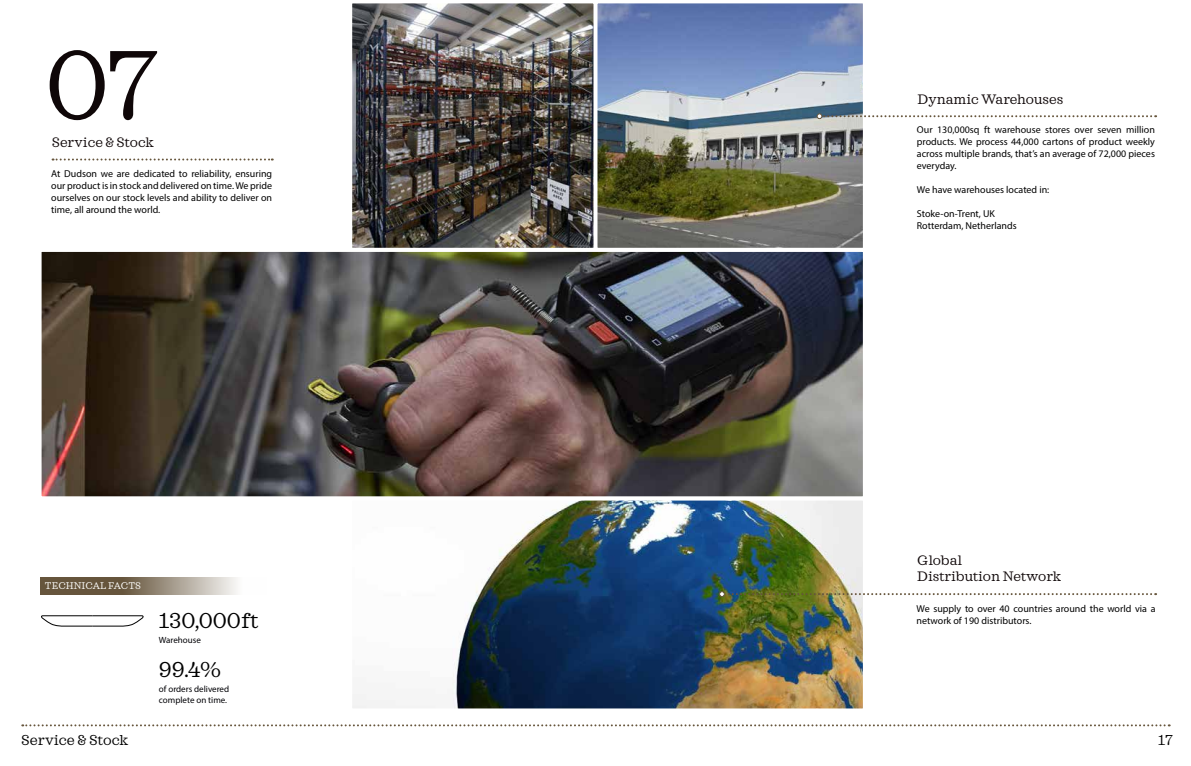
<style>
.page{position:relative;width:1191px;height:766px;background:#fff}
.page>*{position:absolute;margin:0;border:0;box-sizing:border-box;transform-origin:0 0}
.t1{font:100px "Sagona";color:#0f0708}
.t2{font:22px "Sagona";color:#000101}
.t3{font:14.7px "Sagona";color:#000}
.t4{font:14px/16px "Sagona";color:#0f0708}
.t5{font:10px/12px "Myriad Pro";color:#010000;text-align:justify}
.t6{font:10px "Sagona";color:#fffffe}
.t7{font:9px/10.8px "Myriad Pro";color:#000005}
</style>
<div class="page">
<svg style="left:41px;top:577px;width:196px;height:17px;background:#8f8371"></svg>
<img style="left:353px;top:501px;width:509px;height:206px">
<div style="left:350px;top:498px;width:515px;height:212px;border:2px solid #fff"></div>
<img style="left:353px;top:4px;width:239px;height:243px">
<div style="left:350px;top:1px;width:245px;height:249px;border:2px solid #fff"></div>
<img style="left:43px;top:253px;width:819px;height:242px">
<div style="left:40px;top:250px;width:825px;height:248px;border:2px solid #fff"></div>
<img style="left:598px;top:4px;width:264px;height:243px">
<div style="left:595px;top:1px;width:270px;height:249px;border:2px solid #fff"></div>
<svg style="left:22px;top:724px;width:1147px;height:2px"></svg>
<svg style="left:53px;top:158px;width:220px;height:2px"></svg>
<svg style="left:41px;top:615px;width:103px;height:12px"></svg>
<svg style="left:816px;top:113px;width:340px;height:6px"></svg>
<svg style="left:719px;top:591px;width:437px;height:6px"></svg>
<h1 class="t1" style="left:45px;top:26px;width:115px">07</h1>
<h3 class="t4" style="left:52px;top:135px;width:104px">Service &amp; Stock</h3>
<p class="t5" style="left:51px;top:168px;width:222px">At Dudson we are dedicated to reliability, ensuring our product is in stock and delivered on time. We pride ourselves on our stock levels and ability to deliver on time, all around the world.</p>
<p class="t6" style="left:45px;top:579px;width:97px">TECHNICAL FACTS</p>
<h3 class="t3" style="left:21px;top:730px;width:109px">Service &amp; Stock</h3>
<h2 class="t2" style="left:159px;top:607px;width:101px">130,000ft</h2>
<p class="t7" style="left:159px;top:634px;width:43px">Warehouse</p>
<h2 class="t2" style="left:159px;top:655px;width:64px">99.4%</h2>
<p class="t7" style="left:159px;top:683px;width:72px">of orders delivered complete on time.</p>
<h3 class="t4" style="left:917px;top:91px;width:147px">Dynamic Warehouses</h3>
<p class="t5" style="left:917px;top:124px;width:240px">Our 130,000sq ft warehouse stores over seven million products. We process 44,000 cartons of product weekly across multiple brands, that’s an average of 72,000 pieces everyday.</p>
<p class="t5" style="left:917px;top:184px;width:134px">We have warehouses located in:</p>
<p class="t5" style="left:917px;top:208px;width:101px">Stoke-on-Trent, UK<br>Rotterdam, Netherlands</p>
<h3 class="t4" style="left:917px;top:552px;width:146px">Global<br>Distribution Network</h3>
<p class="t5" style="left:916px;top:602px;width:240px">We supply to over 40 countries around the world via a network of 190 distributors.</p>
<h3 class="t3" style="left:1158px;top:730px;width:16px">17</h3>
</div>
